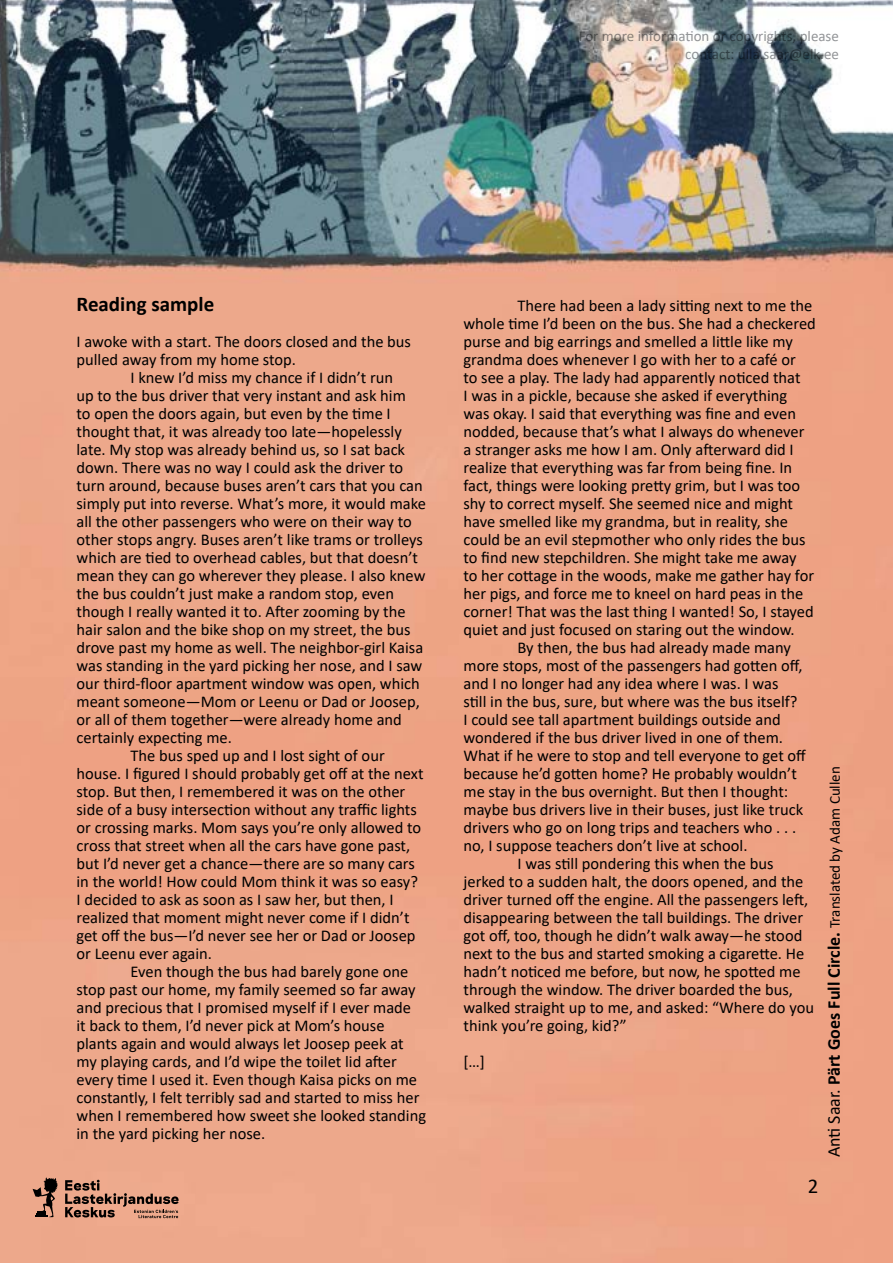
<style>
.page{position:relative;width:893px;height:1263px;background:#fff}
.page>*{position:absolute;margin:0;border:0;box-sizing:border-box;transform-origin:0 0}
.t1{font:700 21px "Calibri";color:#000}
.t2{font:21px "Calibri";color:#000}
.t3{font:16.5px/18px "Calibri";color:#000}
.t4{font:15px/18px "Calibri";color:#939598;text-align:right}
.t5{font:15px "Calibri";color:#000}
.s1{font-size:18px}
.s2{font-weight:700;font-size:18px}
</style>
<div class="page">
<img style="left:0;top:0;width:893px;height:1263px">
<p class="t4" style="left:579px;top:27px;width:262px">For more information or copyrights, please contact: ulla.saar@elk.ee</p>
<p class="t1" style="left:77px;top:289px;width:139px">Reading sample</p>
<p class="t3" style="left:77px;top:332px;width:336px">I awoke with a start. The doors closed and the bus pulled away from my home stop.</p>
<p class="t3" style="left:131px;top:368px;width:264px">I knew I’d miss my chance if I didn’t run</p>
<p class="t3" style="left:77px;top:386px;width:331px">up to the bus driver that very instant and ask him</p>
<p class="t3" style="left:77px;top:404px;width:316px">to open the doors again, but even by the time I</p>
<p class="t3" style="left:77px;top:422px;width:327px">thought that, it was already too late—hopelessly</p>
<p class="t3" style="left:77px;top:440px;width:330px">late. My stop was already behind us, so I sat back</p>
<p class="t3" style="left:77px;top:458px;width:328px">down. There was no way I could ask the driver to</p>
<p class="t3" style="left:77px;top:476px;width:348px">turn around, because buses aren’t cars that you can</p>
<p class="t3" style="left:77px;top:494px;width:351px">simply put into reverse. What’s more, it would make</p>
<p class="t3" style="left:77px;top:512px;width:337px">all the other passengers who were on their way to</p>
<p class="t3" style="left:77px;top:530px;width:348px">other stops angry. Buses aren’t like trams or trolleys</p>
<p class="t3" style="left:77px;top:548px;width:343px">which are tied to overhead cables, but that doesn’t</p>
<p class="t3" style="left:77px;top:566px;width:350px">mean they can go wherever they please. I also knew</p>
<p class="t3" style="left:77px;top:584px;width:319px">the bus couldn’t just make a random stop, even</p>
<p class="t3" style="left:77px;top:602px;width:331px">though I really wanted it to. After zooming by the</p>
<p class="t3" style="left:77px;top:620px;width:335px">hair salon and the bike shop on my street, the bus</p>
<p class="t3" style="left:77px;top:638px;width:348px">drove past my home as well. The neighbor-girl Kaisa</p>
<p class="t3" style="left:77px;top:656px;width:347px">was standing in the yard picking her nose, and I saw</p>
<p class="t3" style="left:77px;top:674px;width:345px">our third-floor apartment window was open, which</p>
<p class="t3" style="left:77px;top:692px;width:345px">meant someone—Mom or Leenu or Dad or Joosep,</p>
<p class="t3" style="left:77px;top:710px;width:327px">or all of them together—were already home and</p>
<p class="t3" style="left:77px;top:728px;width:157px">certainly expecting me.</p>
<p class="t3" style="left:131px;top:746px;width:256px">The bus sped up and I lost sight of our</p>
<p class="t3" style="left:77px;top:764px;width:349px">house. I figured I should probably get off at the next</p>
<p class="t3" style="left:77px;top:782px;width:330px">stop. But then, I remembered it was on the other</p>
<p class="t3" style="left:77px;top:800px;width:342px">side of a busy intersection without any traffic lights</p>
<p class="t3" style="left:77px;top:818px;width:346px">or crossing marks. Mom says you’re only allowed to</p>
<p class="t3" style="left:77px;top:836px;width:335px">cross that street when all the cars have gone past,</p>
<p class="t3" style="left:77px;top:854px;width:340px">but I’d never get a chance—there are so many cars</p>
<p class="t3" style="left:77px;top:872px;width:343px">in the world! How could Mom think it was so easy?</p>
<p class="t3" style="left:77px;top:890px;width:319px">I decided to ask as soon as I saw her, but then, I</p>
<p class="t3" style="left:77px;top:908px;width:335px">realized that moment might never come if I didn’t</p>
<p class="t3" style="left:77px;top:926px;width:341px">get off the bus—I’d never see her or Dad or Joosep</p>
<p class="t3" style="left:77px;top:944px;width:137px">or Leenu ever again.</p>
<p class="t3" style="left:131px;top:962px;width:279px">Even though the bus had barely gone one</p>
<p class="t3" style="left:77px;top:980px;width:341px">stop past our home, my family seemed so far away</p>
<p class="t3" style="left:77px;top:998px;width:336px">and precious that I promised myself if I ever made</p>
<p class="t3" style="left:77px;top:1016px;width:309px">it back to them, I’d never pick at Mom’s house</p>
<p class="t3" style="left:77px;top:1034px;width:329px">plants again and would always let Joosep peek at</p>
<p class="t3" style="left:77px;top:1052px;width:322px">my playing cards, and I’d wipe the toilet lid after</p>
<p class="t3" style="left:77px;top:1070px;width:342px">every time I used it. Even though Kaisa picks on me</p>
<p class="t3" style="left:77px;top:1088px;width:344px">constantly, I felt terribly sad and started to miss her</p>
<p class="t3" style="left:77px;top:1106px;width:351px">when I remembered how sweet she looked standing</p>
<p class="t3" style="left:77px;top:1124px;width:190px">in the yard picking her nose.</p>
<p class="t3" style="left:517px;top:296px;width:296px">There had been a lady sitting next to me the</p>
<p class="t3" style="left:463px;top:314px;width:354px">whole time I’d been on the bus. She had a checkered</p>
<p class="t3" style="left:463px;top:332px;width:331px">purse and big earrings and smelled a little like my</p>
<p class="t3" style="left:463px;top:350px;width:334px">grandma does whenever I go with her to a café or</p>
<p class="t3" style="left:463px;top:368px;width:339px">to see a play. The lady had apparently noticed that</p>
<p class="t3" style="left:463px;top:386px;width:325px">I was in a pickle, because she asked if everything</p>
<p class="t3" style="left:463px;top:404px;width:334px">was okay. I said that everything was fine and even</p>
<p class="t3" style="left:463px;top:422px;width:343px">nodded, because that’s what I always do whenever</p>
<p class="t3" style="left:463px;top:440px;width:332px">a stranger asks me how I am. Only afterward did I</p>
<p class="t3" style="left:463px;top:458px;width:330px">realize that everything was far from being fine. In</p>
<p class="t3" style="left:463px;top:476px;width:338px">fact, things were looking pretty grim, but I was too</p>
<p class="t3" style="left:463px;top:494px;width:331px">shy to correct myself. She seemed nice and might</p>
<p class="t3" style="left:463px;top:512px;width:326px">have smelled like my grandma, but in reality, she</p>
<p class="t3" style="left:463px;top:530px;width:344px">could be an evil stepmother who only rides the bus</p>
<p class="t3" style="left:463px;top:548px;width:335px">to find new stepchildren. She might take me away</p>
<p class="t3" style="left:463px;top:566px;width:352px">to her cottage in the woods, make me gather hay for</p>
<p class="t3" style="left:463px;top:584px;width:341px">her pigs, and force me to kneel on hard peas in the</p>
<p class="t3" style="left:463px;top:602px;width:352px">corner! That was the last thing I wanted! So, I stayed</p>
<p class="t3" style="left:463px;top:620px;width:333px">quiet and just focused on staring out the window.</p>
<p class="t3" style="left:517px;top:638px;width:275px">By then, the bus had already made many</p>
<p class="t3" style="left:463px;top:656px;width:341px">more stops, most of the passengers had gotten off,</p>
<p class="t3" style="left:463px;top:674px;width:316px">and I no longer had any idea where I was. I was</p>
<p class="t3" style="left:463px;top:692px;width:335px">still in the bus, sure, but where was the bus itself?</p>
<p class="t3" style="left:463px;top:710px;width:319px">I could see tall apartment buildings outside and</p>
<p class="t3" style="left:463px;top:728px;width:321px">wondered if the bus driver lived in one of them.</p>
<p class="t3" style="left:463px;top:746px;width:344px">What if he were to stop and tell everyone to get off</p>
<p class="t3" style="left:463px;top:764px;width:335px">because he’d gotten home? He probably wouldn’t</p>
<p class="t3" style="left:463px;top:782px;width:326px">me stay in the bus overnight. But then I thought:</p>
<p class="t3" style="left:463px;top:800px;width:341px">maybe bus drivers live in their buses, just like truck</p>
<p class="t3" style="left:463px;top:818px;width:334px">drivers who go on long trips and teachers who . . .</p>
<p class="t3" style="left:463px;top:836px;width:285px">no, I suppose teachers don’t live at school.</p>
<p class="t3" style="left:517px;top:854px;width:258px">I was still pondering this when the bus</p>
<p class="t3" style="left:463px;top:872px;width:341px">jerked to a sudden halt, the doors opened, and the</p>
<p class="t3" style="left:463px;top:890px;width:346px">driver turned off the engine. All the passengers left,</p>
<p class="t3" style="left:463px;top:908px;width:341px">disappearing between the tall buildings. The driver</p>
<p class="t3" style="left:463px;top:926px;width:340px">got off, too, though he didn’t walk away—he stood</p>
<p class="t3" style="left:463px;top:944px;width:342px">next to the bus and started smoking a cigarette. He</p>
<p class="t3" style="left:463px;top:962px;width:339px">hadn’t noticed me before, but now, he spotted me</p>
<p class="t3" style="left:463px;top:980px;width:331px">through the window. The driver boarded the bus,</p>
<p class="t3" style="left:463px;top:998px;width:352px">walked straight up to me, and asked: “Where do you</p>
<p class="t3" style="left:463px;top:1016px;width:165px">think you’re going, kid?”</p>
<p class="t3" style="left:463px;top:1052px;width:23px">[…]</p>
<p class="t2" style="left:808px;top:1171px;width:12px">2</p>
<p class="t5" style="left:824px;top:1157px;width:393px;rotate:-90deg"><span class="s1">Anti Saar.</span> <span class="s2">Pärt Goes Full Circle.</span> Translated by Adam Cullen</p>
</div>
